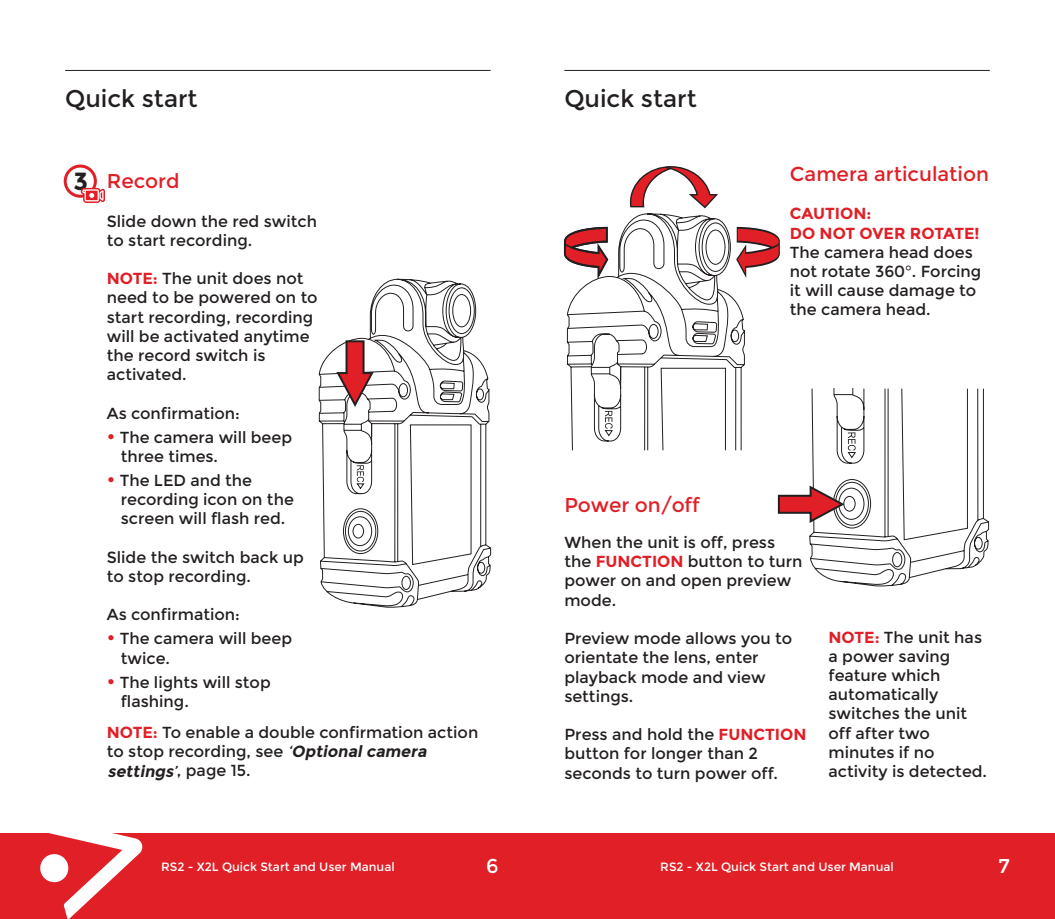
<style>
.page{position:relative;width:1055px;height:919px;background:#fff}
.page>*{position:absolute;margin:0;border:0;box-sizing:border-box;transform-origin:0 0}
.t1{font:700 24.8px "Montserrat";color:#231f20}
.t2{font:24px "Montserrat";color:#231f20}
.t3{font:20px "Montserrat";color:#e01f26}
.t4{font:20px "Montserrat";color:#fff}
.t5{font:16px/19.2px "Montserrat";color:#231f20}
.t6{font:700 16px/19.2px "Montserrat";color:#e01f26}
.t7{font:italic 700 16px "Montserrat";color:#231f20}
.t8{font:12px "Montserrat";color:#fff}
.s1{font-weight:700;color:#e01f26}
.s2{font-size:20px;color:#e01f26}
.s3{font-style:italic}
.s4{font-weight:700;font-style:italic}
.s5{font-weight:400}
</style>
<div class="page">
<svg style="left:566px;top:213px;width:179px;height:238px"></svg>
<svg style="left:605px;top:411px;width:7px;height:18px"></svg>
<svg style="left:736px;top:227px;width:43px;height:51px"></svg>
<svg style="left:563px;top:226px;width:46px;height:57px"></svg>
<svg style="left:630px;top:166px;width:88px;height:42px"></svg>
<svg style="left:777px;top:388px;width:212px;height:199px"></svg>
<hr style="left:564px;top:70px;width:425px;height:1px;background:#231f20">
<div style="left:527px;top:833px;width:527px;height:85px;background:#e01f26"></div>
<hr style="left:65px;top:70px;width:425px;height:1px;background:#231f20">
<div style="left:0;top:833px;width:527px;height:85px;background:#e01f26"></div>
<svg style="left:40px;top:833px;width:103px;height:85px"></svg>
<svg style="left:318px;top:278px;width:173px;height:330px"></svg>
<svg style="left:357px;top:465px;width:7px;height:17px"></svg>
<svg style="left:335px;top:339px;width:40px;height:70px"></svg>
<div style="left:64px;top:164px;width:33px;height:34px;border:3px solid #e01f26;border-radius:50%"></div>
<svg style="left:81px;top:188px;width:24px;height:15px"></svg>
<h2 class="t2" style="left:65px;top:84px;width:134px">Quick start</h2>
<h1 class="t1" style="left:73px;top:166px;width:16px">3</h1>
<p class="t3" style="left:107px;top:169px;width:74px">Record</p>
<p class="t5" style="left:107px;top:211px;width:212px">Slide down the red switch to start recording.</p>
<p class="t5" style="left:107px;top:269px;width:212px"><span class="s1">NOTE:</span> The unit does not need to be powered on to start recording, recording will be activated anytime the record switch is activated.</p>
<p class="t5" style="left:107px;top:403px;width:135px">As confirmation:</p>
<p class="t5" style="left:121px;top:427px;width:173px;text-indent:-14px"><span class="s2">•</span> The camera will beep three times.</p>
<p class="t5" style="left:121px;top:471px;width:175px;text-indent:-14px"><span class="s2">•</span> The LED and the recording icon on the screen will flash red.</p>
<p class="t5" style="left:107px;top:547px;width:198px">Slide the switch back up to stop recording.</p>
<p class="t5" style="left:107px;top:605px;width:135px">As confirmation:</p>
<p class="t5" style="left:121px;top:629px;width:173px;text-indent:-14px"><span class="s2">•</span> The camera will beep twice.</p>
<p class="t5" style="left:121px;top:672px;width:151px;text-indent:-14px"><span class="s2">•</span> The lights will stop flashing.</p>
<p class="t5" style="left:107px;top:723px;width:373px"><span class="s1">NOTE:</span> To enable a double confirmation action</p>
<p class="t5" style="left:107px;top:742px;width:324px">to stop recording, see <span class="s3">‘</span><span class="s4">Optionalcamera</span></p>
<p class="t5" style="left:177px;top:761px;width:75px">, page 15.</p>
<p class="t7" style="left:107px;top:761px;width:74px">settings<span class="s5">’</span></p>
<h2 class="t2" style="left:564px;top:84px;width:134px">Quick start</h2>
<p class="t3" style="left:790px;top:162px;width:201px">Camera articulation</p>
<p class="t6" style="left:790px;top:204px;width:191px">CAUTION:<br>DO NOT OVER ROTATE!</p>
<p class="t5" style="left:790px;top:243px;width:193px">The camera head does not rotate 360°. Forcing it will cause damage to the camera head.</p>
<p class="t3" style="left:564px;top:493px;width:137px">Power on/off</p>
<p class="t5" style="left:564px;top:533px;width:240px">When the unit is off, press the <span class="s1">FUNCTION</span> button to turn power on and open preview mode.</p>
<p class="t5" style="left:564px;top:629px;width:229px">Preview mode allows you to orientate the lens, enter playback mode and view settings.</p>
<p class="t5" style="left:564px;top:725px;width:244px">Press and hold the <span class="s1">FUNCTION </span>button for longer than 2 seconds to turn power off.</p>
<p class="t5" style="left:828px;top:627px;width:160px"><span class="s1">NOTE:</span> The unit has a power saving feature which automatically switches the unit off after two minutes if no activity is detected.</p>
<p class="t8" style="left:161px;top:859px;width:235px">RS2 - X2L Quick Start and User Manual</p>
<p class="t4" style="left:486px;top:854px;width:14px">6</p>
<p class="t8" style="left:660px;top:859px;width:235px">RS2 - X2L Quick Start and User Manual</p>
<p class="t4" style="left:998px;top:854px;width:13px">7</p>
</div>
